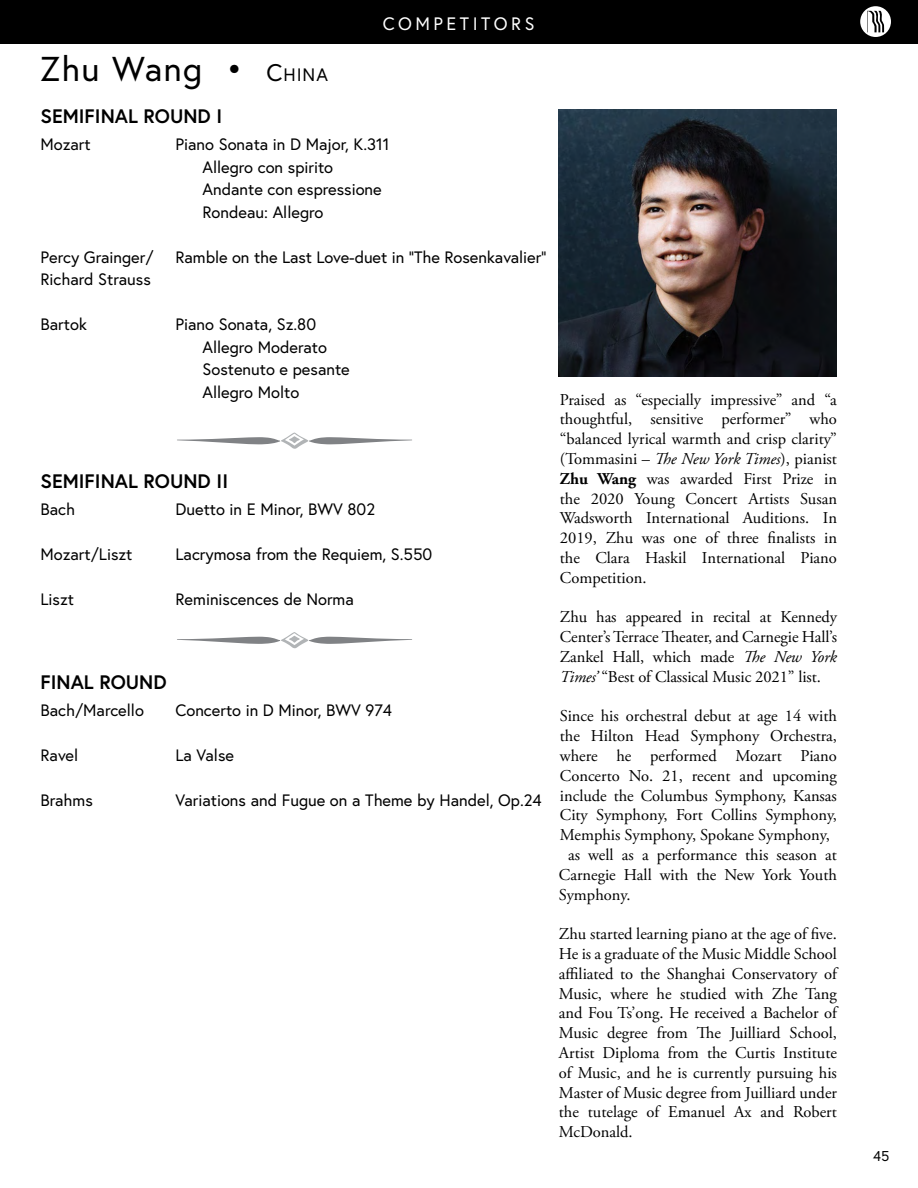
<style>
.page{position:relative;width:918px;height:1188px;background:#fff}
.page>*{position:absolute;margin:0;border:0;box-sizing:border-box;transform-origin:0 0}
.t1{font:34.5px "Europa";letter-spacing:.04em;color:#000}
.t2{font:700 19.5px "Europa";color:#000}
.t3{font:18px "Europa";letter-spacing:.195em;color:#fff}
.t4{font:16.5px/19.8px "Adobe Garamond Pro";color:#000;text-align:justify}
.t5{font:16.5px/22.5px "Europa";color:#000}
.t6{font:14.25px "Europa";color:#000}
.s1{font-size:24px}
.s2{font-size:18px}
.s3{font-style:italic}
.s4{font-weight:700}
</style>
<div class="page">
<div style="left:0;top:0;width:918px;height:43px;background:#000"></div>
<div style="left:860px;top:6px;width:31px;height:31px;background:#fff;border-radius:50%"></div>
<svg style="left:867px;top:11px;width:17px;height:21px"></svg>
<svg style="left:177px;top:433px;width:235px;height:16px"></svg>
<svg style="left:177px;top:632px;width:235px;height:16px"></svg>
<img style="left:559px;top:109px;width:278px;height:267px">
<h1 class="t1" style="left:40px;top:47px;width:289px">Zhu Wang • <span class="s1">C</span><span class="s2">hina</span></h1>
<p class="t3" style="left:383px;top:12px;width:153px">COMPETITORS</p>
<p class="t2" style="left:40px;top:103px;width:183px">SEMIFINAL ROUND I</p>
<p class="t5" style="left:40px;top:133px;width:52px">Mozart</p>
<p class="t5" style="left:202px;top:133px;width:188px;text-indent:-27px">Piano Sonata in D Major, K.311<br>Allegro con spirito<br>Andante con espressione<br>Rondeau: Allegro</p>
<p class="t5" style="left:40px;top:245px;width:115px">Percy Grainger/</p>
<p class="t5" style="left:176px;top:245px;width:373px">Ramble on the Last Love-duet in ”The Rosenkavalier”</p>
<p class="t5" style="left:40px;top:268px;width:112px">Richard Strauss</p>
<p class="t5" style="left:40px;top:313px;width:48px">Bartok</p>
<p class="t5" style="left:202px;top:313px;width:149px;text-indent:-27px">Piano Sonata, Sz.80<br>Allegro Moderato<br>Sostenuto e pesante<br>Allegro Molto</p>
<p class="t2" style="left:40px;top:468px;width:189px">SEMIFINAL ROUND II</p>
<p class="t5" style="left:40px;top:497px;width:36px">Bach</p>
<p class="t5" style="left:176px;top:497px;width:201px">Duetto in E Minor, BWV 802</p>
<p class="t5" style="left:40px;top:542px;width:94px">Mozart/Liszt</p>
<p class="t5" style="left:176px;top:542px;width:258px">Lacrymosa from the Requiem, S.550</p>
<p class="t5" style="left:40px;top:587px;width:35px">Liszt</p>
<p class="t5" style="left:176px;top:587px;width:180px">Reminiscences de Norma</p>
<p class="t2" style="left:40px;top:669px;width:128px">FINAL ROUND</p>
<p class="t5" style="left:40px;top:698px;width:105px">Bach/Marcello</p>
<p class="t5" style="left:176px;top:698px;width:218px">Concerto in D Minor, BWV 974</p>
<p class="t5" style="left:40px;top:743px;width:39px">Ravel</p>
<p class="t5" style="left:176px;top:743px;width:60px">La Valse</p>
<p class="t5" style="left:40px;top:788px;width:54px">Brahms</p>
<p class="t5" style="left:176px;top:788px;width:368px">Variations and Fugue on a Theme by Handel, Op.24</p>
<p class="t4" style="left:560px;top:390px;width:279px">Praised as “especially impressive” and “a thoughtful, sensitive performer” who “balanced lyrical warmth and crisp clarity” (Tommasini – <span class="s3">The New York Times</span>), pianist <span class="s4">Zhu Wang</span> was awarded First Prize in the 2020 Young Concert Artists Susan Wadsworth International Auditions. In 2019, Zhu was one of three finalists in the Clara Haskil International Piano Competition.</p>
<p class="t4" style="left:560px;top:608px;width:279px">Zhu has appeared in recital at Kennedy Center’s Terrace Theater, and Carnegie Hall’s Zankel Hall, which made <span class="s3">The New York Times’</span> “Best of Classical Music 2021” list.</p>
<p class="t4" style="left:560px;top:707px;width:279px">Since his orchestral debut at age 14 with</p>
<p class="t4" style="left:560px;top:727px;width:279px">the Hilton Head Symphony Orchestra,</p>
<p class="t4" style="left:560px;top:747px;width:279px">where he performed Mozart Piano</p>
<p class="t4" style="left:560px;top:766px;width:279px">Concerto No. 21, recent and upcoming</p>
<p class="t4" style="left:560px;top:786px;width:279px">include the Columbus Symphony, Kansas</p>
<p class="t4" style="left:560px;top:806px;width:279px">City Symphony, Fort Collins Symphony,</p>
<p class="t4" style="left:560px;top:826px;width:272px">Memphis Symphony, Spokane Symphony,</p>
<p class="t4" style="left:568px;top:846px;width:270px">as well as a performance this season at</p>
<p class="t4" style="left:559px;top:865px;width:280px">Carnegie Hall with the New York Youth</p>
<p class="t4" style="left:559px;top:885px;width:73px">Symphony.</p>
<p class="t4" style="left:559px;top:925px;width:280px">Zhu started learning piano at the age of five.<br>He is a graduate of the Music Middle School affiliated to the Shanghai Conservatory of Music, where he studied with Zhe Tang and Fou Ts’ong. He received a Bachelor of Music degree from The Juilliard School, Artist Diploma from the Curtis Institute of Music, and he is currently pursuing his Master of Music degree from Juilliard under the tutelage of Emanuel Ax and Robert McDonald.</p>
<p class="t6" style="left:873px;top:1147px;width:18px">45</p>
</div>
